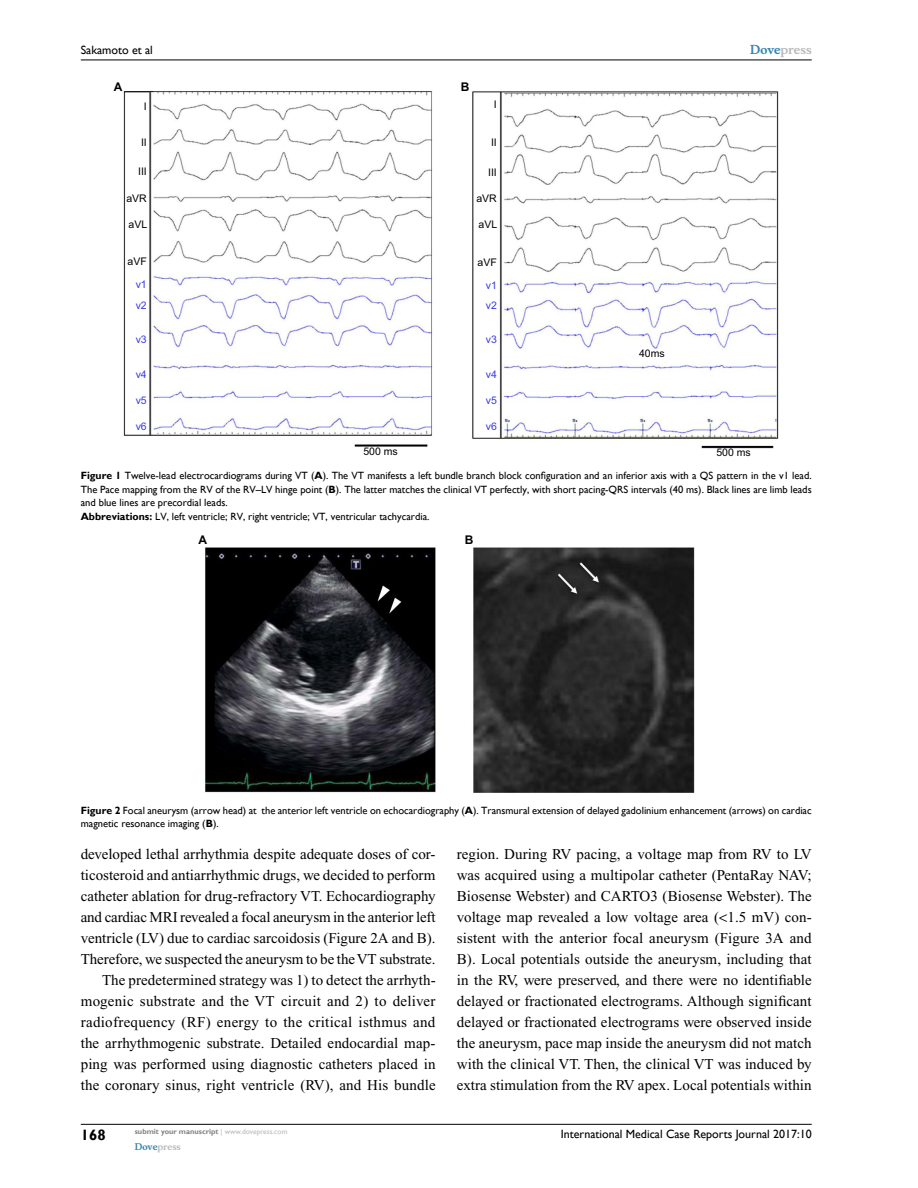
<style>
.page{position:relative;width:918px;height:1188px;background:#fff}
.page>*{position:absolute;margin:0;border:0;box-sizing:border-box;transform-origin:0 0}
.t1{font:15px/21px "Times New Roman";letter-spacing:.005em;color:#000;text-align:right}
.t2{font:700 15px "Gill Sans";color:#000}
.t3{font:12px "Gill Sans";color:#000}
.t4{font:700 12px "Musee";color:#b8babc}
.t5{font:700 12px "Arial";color:#000}
.t6{font:10.5px/13.5px "Gill Sans";color:#000}
.t7{font:10.5px "Arial";color:#000}
.t8{font:10.5px/20.2px "Arial";color:#3938e5}
.t9{font:700 9px "Musee";color:#b8babc}
.t10{font:700 7.5px "Gill Sans";color:#808285}
.s1{color:#3785ad}
.s2{font-weight:700}
.s3{font-weight:400;color:#b8babc}
</style>
<div class="page">
<hr style="left:81px;top:1124px;width:731px;height:1px;background:#000">
<hr style="left:81px;top:60px;width:731px;height:1px;background:#000">
<img style="left:123px;top:91px;width:656px;height:358px">
<img style="left:204px;top:548px;width:490px;height:245px">
<p class="t3" style="left:81px;top:43px;width:74px">Sakamoto et al</p>
<p class="t5" style="left:114px;top:78px;width:10px">A</p>
<p class="t5" style="left:461px;top:78px;width:10px">B</p>
<p class="t7" style="left:144px;top:99px;width:4px">I</p>
<p class="t7" style="left:141px;top:135px;width:7px">II</p>
<p class="t7" style="left:138px;top:164px;width:10px">III</p>
<p class="t7" style="left:126px;top:191px;width:22px">aVR</p>
<p class="t7" style="left:129px;top:217px;width:20px">aVL</p>
<p class="t7" style="left:128px;top:254px;width:21px">aVF</p>
<p class="t8" style="left:136px;top:274px;width:13px">v1 v2</p>
<p class="t8" style="left:136px;top:329px;width:13px">v3</p>
<p class="t8" style="left:136px;top:364px;width:13px">v4</p>
<p class="t8" style="left:136px;top:390px;width:13px">v5</p>
<p class="t8" style="left:136px;top:417px;width:13px">v6</p>
<p class="t7" style="left:363px;top:444px;width:36px">500 ms</p>
<p class="t7" style="left:494px;top:97px;width:4px">I</p>
<p class="t7" style="left:491px;top:135px;width:7px">II</p>
<p class="t7" style="left:488px;top:165px;width:10px">III</p>
<p class="t7" style="left:476px;top:191px;width:22px">aVR</p>
<p class="t7" style="left:479px;top:217px;width:20px">aVL</p>
<p class="t7" style="left:478px;top:255px;width:21px">aVF</p>
<p class="t8" style="left:486px;top:276px;width:13px;line-height:19.5px">v1 v2</p>
<p class="t8" style="left:486px;top:329px;width:13px">v3</p>
<p class="t8" style="left:486px;top:364px;width:13px">v4</p>
<p class="t8" style="left:486px;top:390px;width:13px">v5</p>
<p class="t8" style="left:486px;top:417px;width:13px">v6</p>
<p class="t4" style="left:750px;top:43px;width:63px"><span class="s1">Dove</span>press</p>
<p class="t7" style="left:639px;top:346px;width:27px">40ms</p>
<p class="t7" style="left:716px;top:445px;width:36px">500 ms</p>
<p class="t6" style="left:81px;top:469px;width:732px"><span class="s2">Figure 1</span> Twelve-lead electrocardiograms during VT (<span class="s2">A</span>). The VT manifests a left bundle branch block configuration and an inferior axis with a QS pattern in the v1 lead.<br>The Pace mapping from the RV of the RV–LV hinge point (<span class="s2">B</span>). The latter matches the clinical VT perfectly, with short pacing-QRS intervals (40 ms). Black lines are limb leads and blue lines are precordial leads.<br><span class="s2">Abbreviations:</span> LV, left ventricle; RV, right ventricle; VT, ventricular tachycardia.</p>
<p class="t5" style="left:198px;top:531px;width:10px">A</p>
<p class="t5" style="left:465px;top:531px;width:10px">B</p>
<p class="t6" style="left:81px;top:804px;width:732px"><span class="s2">Figure 2</span> Focal aneurysm (arrow head) at the anterior left ventricle on echocardiography (<span class="s2">A</span>). Transmural extension of delayed gadolinium enhancement (arrows) on cardiac magnetic resonance imaging (<span class="s2">B</span>).</p>
<p class="t1" style="left:81px;top:844px;width:356px">developed lethal arrhythmia despite adequate doses of cor&shy;ticosteroid and antiarrhythmic drugs, we decided to perform catheter ablation for drug-refractory VT. Echocardiography and cardiac MRI revealed a focal aneurysm in the anterior left ventricle (LV) due to cardiac sarcoidosis (Figure 2A and B).<br>Therefore, we suspected the aneurysm to be the VT substrate.<br>The predetermined strategy was 1) to detect the arrhyth&shy;mogenic substrate and the VT circuit and 2) to deliver radiofrequency (RF) energy to the critical isthmus and the arrhythmogenic substrate. Detailed endocardial map&shy;ping was performed using diagnostic catheters placed in the coronary sinus, right ventricle (RV), and His bundle</p>
<p class="t1" style="left:457px;top:844px;width:356px;text-align:justify">region. During RV pacing, a voltage map from RV to LV was acquired using a multipolar catheter (PentaRay NAV; Biosense Webster) and CARTO3 (Biosense Webster). The voltage map revealed a low voltage area ( 1.5 mV) con&shy;sistent with the anterior focal aneurysm (Figure 3A and B). Local potentials outside the aneurysm, including that in the RV, were preserved, and there were no identifiable delayed or fractionated electrograms. Although significant delayed or fractionated electrograms were observed inside the aneurysm, pace map inside the aneurysm did not match with the clinical VT. Then, the clinical VT was induced by extra stimulation from the RV apex. Local potentials within</p>
<p class="t2" style="left:81px;top:1126px;width:26px">168</p>
<p class="t10" style="left:135px;top:1127px;width:154px">submit your manuscript <span class="s3">| www.dovepress.com</span></p>
<p class="t9" style="left:135px;top:1141px;width:48px"><span class="s1">Dove</span>press</p>
<p class="t3" style="left:561px;top:1127px;width:252px">International Medical Case Reports Journal 2017:10</p>
</div>
